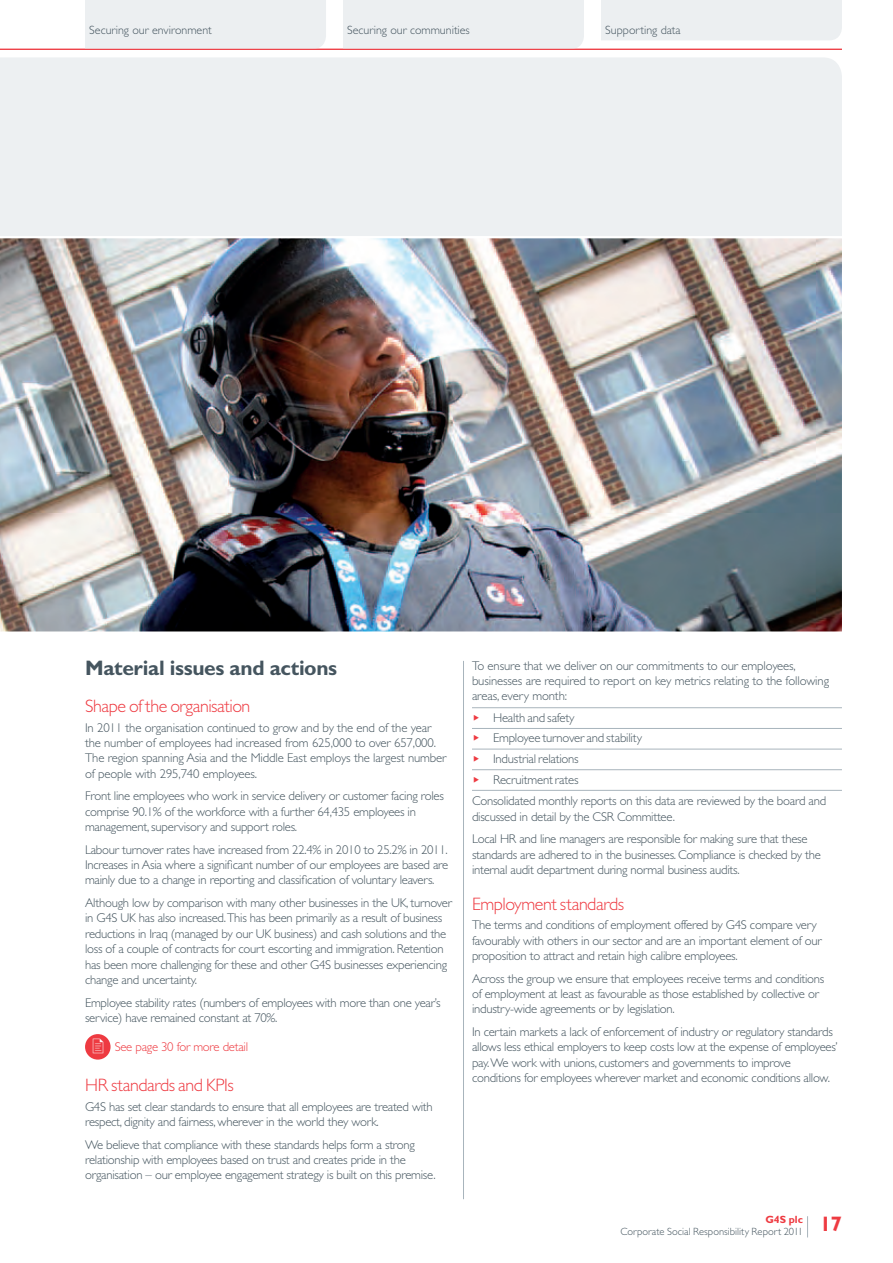
<style>
.page{position:relative;width:893px;height:1263px;background:#fff}
.page>*{position:absolute;margin:0;border:0;box-sizing:border-box;transform-origin:0 0}
.t1{font:700 21px "Gill Sans Std";letter-spacing:-.015em;color:#45555f}
.t2{font:300 18px "Gill Sans Std";letter-spacing:-.025em;color:#ee3a41}
.t3{font:300 12.75px/15.5px "Gill Sans Std";letter-spacing:-.02em;color:#45555f}
.t4{font:300 12.75px "Gill Sans Std";letter-spacing:-.02em;color:#ee3a41}
.t5{font:300 12px "Gill Sans Std";color:#45555f}
.t6{font:300 10.5px/12px "Gill Sans Std";color:#45555f}
.s1{color:#ee3a41}
.s2{font-weight:700;color:#ee3a41}
</style>
<div class="page">
<svg style="left:807px;top:1216px;width:1px;height:21px"></svg>
<div style="left:85px;top:0;width:241px;height:49px;background:#eceff1"></div>
<div style="left:343px;top:0;width:241px;height:49px;background:#eceff1"></div>
<div style="left:601px;top:0;width:241px;height:40px;background:#eceff1"></div>
<div style="left:0;top:57px;width:842px;height:179px;background:#edf0f2"></div>
<img style="left:0;top:238px;width:842px;height:393px">
<hr style="left:463px;top:661px;width:1px;height:538px;background:#a8b4bc">
<hr style="left:0;top:49px;width:842px;height:1px;background:#ee3a41">
<div style="left:85px;top:1034px;width:26px;height:25px;background:#ee3a41;border-radius:50%"></div>
<hr style="left:472px;top:707px;width:370px;height:1px;background:#a8b4bc">
<hr style="left:472px;top:728px;width:370px;height:1px;background:#a8b4bc">
<hr style="left:472px;top:749px;width:370px;height:1px;background:#a8b4bc">
<hr style="left:472px;top:769px;width:370px;height:1px;background:#a8b4bc">
<hr style="left:472px;top:790px;width:370px;height:1px;background:#a8b4bc">
<p class="t5" style="left:89px;top:23px;width:124px">Securing our environment</p>
<p class="t5" style="left:347px;top:23px;width:124px">Securing our communities</p>
<p class="t5" style="left:605px;top:23px;width:77px">Supporting data</p>
<h1 class="t1" style="left:85px;top:656px;width:254px">Material issues and actions</h1>
<h2 class="t2" style="left:85px;top:696px;width:167px">Shape of the organisation</h2>
<p class="t3" style="left:85px;top:720px;width:363px">In 2011 the organisation continued to grow and by the end of the year the number of employees had increased from 625,000 to over 657,000.<br>The region spanning Asia and the Middle East employs the largest number of people with 295,740 employees.</p>
<p class="t3" style="left:85px;top:788px;width:360px">Front line employees who work in service delivery or customer facing roles comprise 90.1% of the workforce with a further 64,435 employees in management, supervisory and support roles.</p>
<p class="t3" style="left:85px;top:842px;width:365px;text-align:justify">Labour turnover rates have increased from 22.4% in 2010 to 25.2% in 2011.<br>Increases in Asia where a significant number of our employees are based are mainly due to a change in reporting and classification of voluntary leavers.</p>
<p class="t3" style="left:85px;top:895px;width:368px">Although low by comparison with many other businesses in the UK, turnover in G4S UK has also increased. This has been primarily as a result of business reductions in Iraq (managed by our UK business) and cash solutions and the loss of a couple of contracts for court escorting and immigration. Retention has been more challenging for these and other G4S businesses experiencing change and uncertainty.</p>
<p class="t3" style="left:85px;top:995px;width:357px">Employee stability rates (numbers of employees with more than one year’s service) have remained constant at 70%.</p>
<p class="t4" style="left:115px;top:1040px;width:135px">See page 30 for more detail</p>
<h2 class="t2" style="left:85px;top:1075px;width:150px">HR standards and KPIs</h2>
<p class="t3" style="left:85px;top:1099px;width:349px">G4S has set clear standards to ensure that all employees are treated with respect, dignity and fairness, wherever in the world they work.</p>
<p class="t3" style="left:85px;top:1137px;width:352px">We believe that compliance with these standards helps form a strong relationship with employees based on trust and creates pride in the organisation – our employee engagement strategy is built on this premise.</p>
<p class="t3" style="left:472px;top:658px;width:359px">To ensure that we deliver on our commitments to our employees, businesses are required to report on key metrics relating to the following areas, every month:</p>
<p class="t3" style="left:472px;top:710px;width:104px"><span class="s1">◆</span> Health and safety</p>
<p class="t3" style="left:472px;top:731px;width:172px"><span class="s1">◆</span> Employee turnover and stability</p>
<p class="t3" style="left:472px;top:751px;width:108px"><span class="s1">◆</span> Industrial relations</p>
<p class="t3" style="left:472px;top:769px;width:356px;line-height:21.8px"><span class="s1">◆</span> Recruitment rates<br>Consolidated monthly reports on this data are reviewed by the board and</p>
<p class="t3" style="left:472px;top:805px;width:337px;line-height:22.6px">discussed in detail by the CSR Committee.<br>Local HR and line managers are responsible for making sure that these</p>
<p class="t3" style="left:472px;top:847px;width:350px">standards are adhered to in the businesses. Compliance is checked by the internal audit department during normal business audits.</p>
<h2 class="t2" style="left:472px;top:893px;width:154px">Employment standards</h2>
<p class="t3" style="left:472px;top:917px;width:351px">The terms and conditions of employment offered by G4S compare very favourably with others in our sector and are an important element of our proposition to attract and retain high calibre employees.</p>
<p class="t3" style="left:472px;top:971px;width:354px">Across the group we ensure that employees receive terms and conditions of employment at least as favourable as those established by collective or industry‑wide agreements or by legislation.</p>
<p class="t3" style="left:472px;top:1024px;width:367px">In certain markets a lack of enforcement of industry or regulatory standards allows less ethical employers to keep costs low at the expense of employees’ pay. We work with unions, customers and governments to improve conditions for employees wherever market and economic conditions allow.</p>
<p class="t6" style="left:620px;top:1214px;width:223px;text-indent:145px"><span class="s2">G4S plc<br></span>Corporate Social Responsibility Report 2011 <sup>17</sup></p>
</div>
